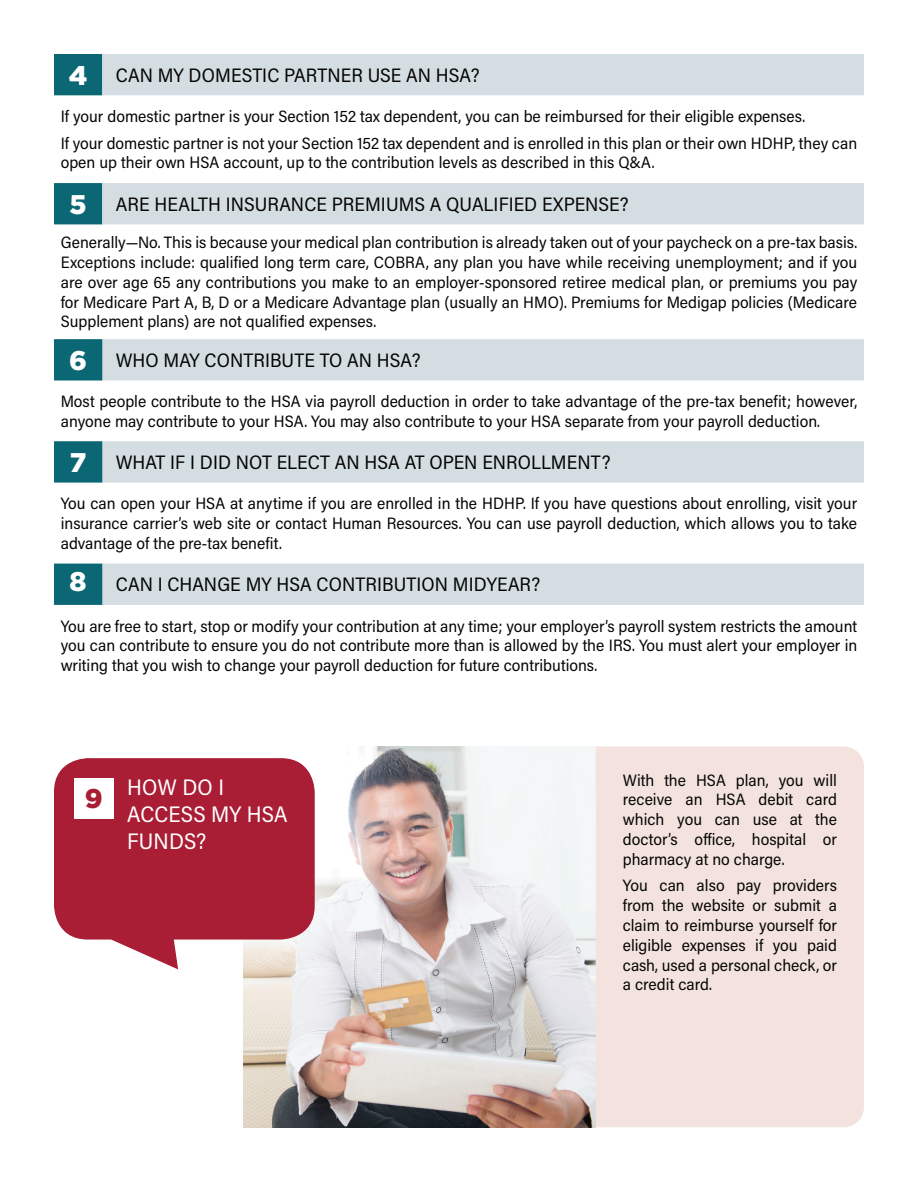
<style>
.page{position:relative;width:918px;height:1188px;background:#fff}
.page>*{position:absolute;margin:0;border:0;box-sizing:border-box;transform-origin:0 0}
.t1{font:900 27px "Gotham";color:#a91d35}
.t2{font:22.5px/27px "Acumin Pro Semi Cond";letter-spacing:.005em;color:#fff}
.t3{font:19.5px "Acumin Pro Semi Cond";letter-spacing:.005em;color:#040503}
.t4{font:16.5px/19.8px "Acumin Pro Semi Cond";color:#040503;text-align:justify}
.s1{font-family:"Gotham";font-weight:900;font-size:27px;color:#fff}
</style>
<div class="page">
<img style="left:243px;top:747px;width:353px;height:381px">
<svg style="left:54px;top:54px;width:48px;height:170px"></svg>
<svg style="left:102px;top:54px;width:762px;height:551px"></svg>
<svg style="left:54px;top:339px;width:48px;height:266px"></svg>
<div style="left:596px;top:747px;width:268px;height:380px;background:#f3e2de"></div>
<svg style="left:54px;top:758px;width:261px;height:211px;background:#b43c51"></svg>
<div style="left:74px;top:778px;width:40px;height:40px;background:#fff"></div>
<p class="t3" style="left:69px;top:62px;width:412px"><span class="s1">4</span> CAN MY DOMESTIC PARTNER USE AN HSA?</p>
<p class="t4" style="left:61px;top:102px;width:798px;line-height:26.5px">If your domestic partner is your Section 152 tax dependent, you can be reimbursed for their eligible expenses.<br>If your domestic partner is not your Section 152 tax dependent and is enrolled in this plan or their own HDHP, they can</p>
<p class="t4" style="left:61px;top:152px;width:595px">open up their own HSA account, up to the contribution levels as described in this Q&amp;A.</p>
<p class="t3" style="left:70px;top:191px;width:560px"><span class="s1">5</span> ARE HEALTH INSURANCE PREMIUMS A QUALIFIED EXPENSE?</p>
<p class="t4" style="left:61px;top:232px;width:798px">Generally—No. This is because your medical plan contribution is already taken out of your paycheck on a pre-tax basis.<br>Exceptions include: qualified long term care, COBRA, any plan you have while receiving unemployment; and if you are over age 65 any contributions you make to an employer-sponsored retiree medical plan, or premiums you pay for Medicare Part A, B, D or a Medicare Advantage plan (usually an HMO). Premiums for Medigap policies (Medicare Supplement plans) are not qualified expenses.</p>
<p class="t3" style="left:69px;top:347px;width:353px"><span class="s1">6</span> WHO MAY CONTRIBUTE TO AN HSA?</p>
<p class="t4" style="left:61px;top:391px;width:798px">Most people contribute to the HSA via payroll deduction in order to take advantage of the pre-tax benefit; however, anyone may contribute to your HSA. You may also contribute to your HSA separate from your payroll deduction.</p>
<p class="t3" style="left:70px;top:449px;width:542px"><span class="s1">7</span> WHAT IF I DID NOT ELECT AN HSA AT OPEN ENROLLMENT?</p>
<p class="t4" style="left:61px;top:493px;width:798px">You can open your HSA at anytime if you are enrolled in the HDHP. If you have questions about enrolling, visit your insurance carrier’s web site or contact Human Resources. You can use payroll deduction, which allows you to take advantage of the pre-tax benefit.</p>
<p class="t3" style="left:70px;top:571px;width:472px"><span class="s1">8</span> CAN I CHANGE MY HSA CONTRIBUTION MIDYEAR?</p>
<p class="t4" style="left:61px;top:615px;width:798px">You are free to start, stop or modify your contribution at any time; your employer’s payroll system restricts the amount you can contribute to ensure you do not contribute more than is allowed by the IRS. You must alert your employer in writing that you wish to change your payroll deduction for future contributions.</p>
<h1 class="t1" style="left:85px;top:783px;width:19px">9</h1>
<h2 class="t2" style="left:127px;top:773px;width:162px">HOW DO I<br>ACCESS MY HSA<br>FUNDS?</h2>
<p class="t4" style="left:623px;top:769px;width:216px">With the HSA plan, you will receive an HSA debit card which you can use at the doctor’s office, hospital or pharmacy at no charge.</p>
<p class="t4" style="left:623px;top:875px;width:216px">You can also pay providers from the website or submit a claim to reimburse yourself for eligible expenses if you paid cash, used a personal check, or a credit card.</p>
</div>
